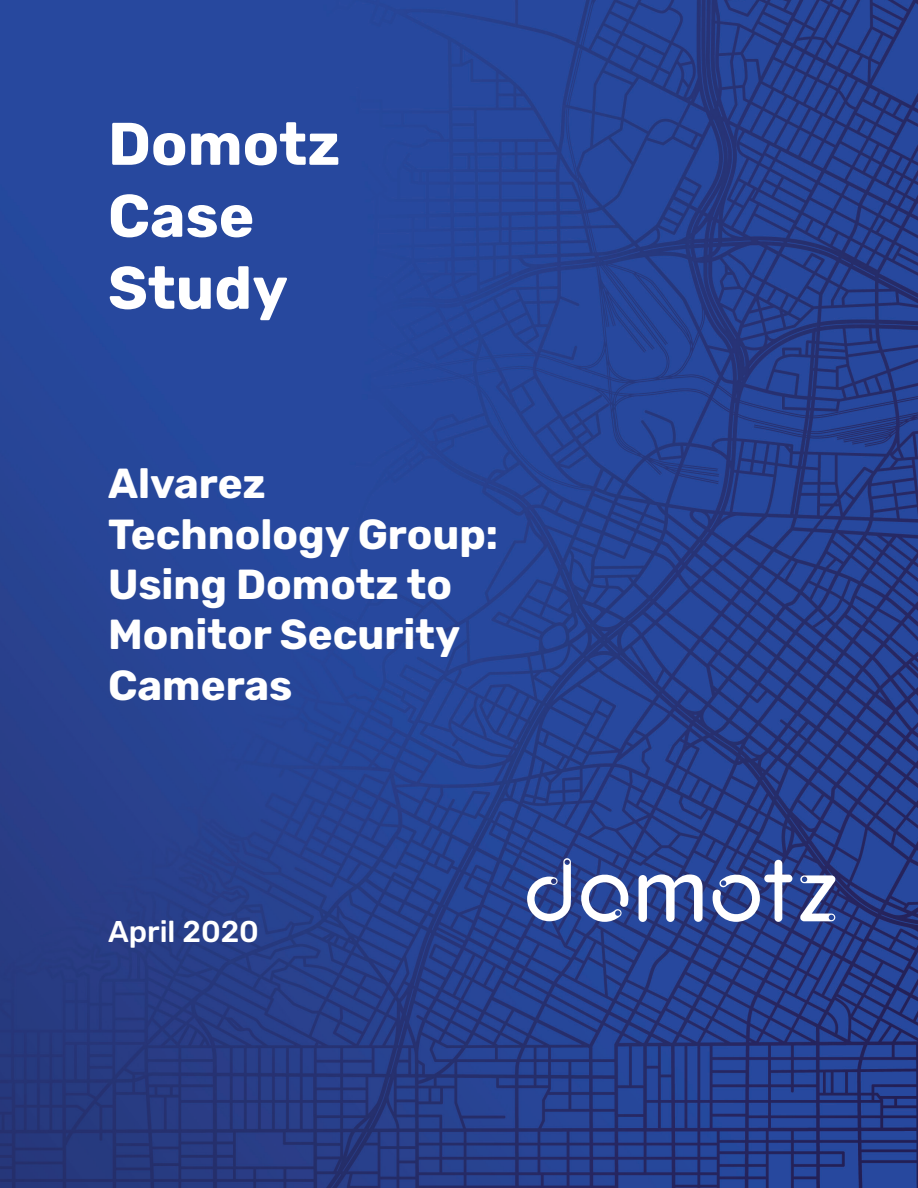
<style>
.page{position:relative;width:918px;height:1188px;background:#fff}
.page>*{position:absolute;margin:0;border:0;box-sizing:border-box;transform-origin:0 0}
.t1{font:700 60px/72px "Rubik";color:#fff}
.t2{font:700 42px/50.4px "Rubik";color:#fff}
.t3{font:500 30px "Rubik";color:#fff}
</style>
<div class="page">
<img style="left:0;top:0;width:918px;height:1188px">
<svg style="left:639px;top:874px;width:64px;height:48px"></svg>
<svg style="left:579px;top:872px;width:51px;height:50px"></svg>
<svg style="left:711px;top:860px;width:81px;height:62px"></svg>
<svg style="left:800px;top:875px;width:36px;height:46px"></svg>
<svg style="left:527px;top:858px;width:44px;height:63px"></svg>
<h1 class="t1" style="left:108px;top:110px;width:234px">Domotz<br>Case<br>Study</h1>
<p class="t2" style="left:108px;top:460px;width:392px">Alvarez<br>Technology Group:<br>Using Domotz to<br>Monitor Security<br>Cameras</p>
<p class="t3" style="left:108px;top:915px;width:153px">April 2020</p>
</div>
